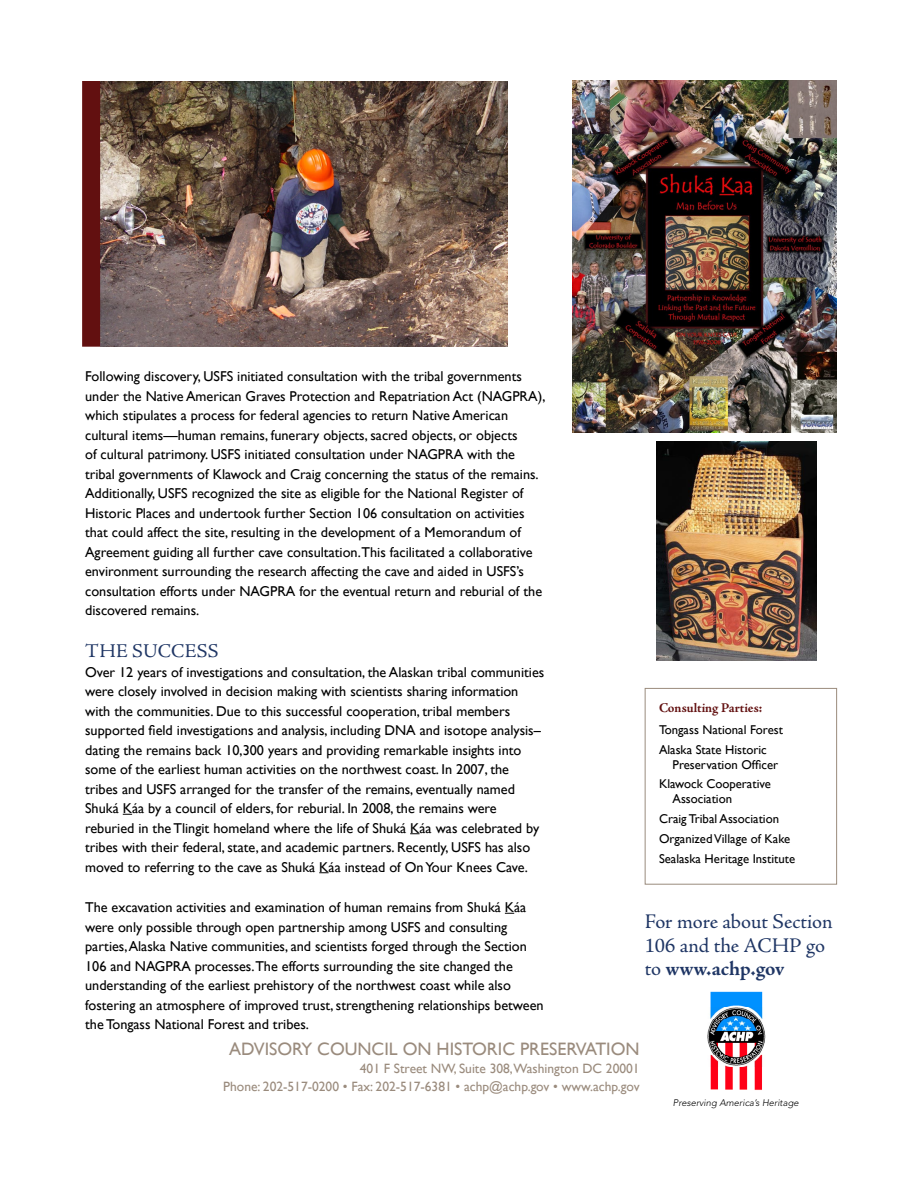
<style>
.page{position:relative;width:918px;height:1188px;background:#fff}
.page>*{position:absolute;margin:0;border:0;box-sizing:border-box;transform-origin:0 0}
.t1{font:20.85px/23.5px "Adobe Jenson Pro";letter-spacing:-.005em;color:#1e3564}
.t2{font:700 20.85px "Adobe Jenson Pro";letter-spacing:-.005em;color:#1e3564}
.t3{font:19.5px "Adobe Jenson Pro";letter-spacing:.015em;color:#1e3564}
.t4{font:18px "Gill Sans";color:#9a8b7d}
.t5{font:14.25px/19.5px "Gill Sans";color:#000}
.t6{font:13.5px/18px "Gill Sans";color:#9a8b7d;text-align:right}
.t7{font:700 13.5px "Adobe Jenson Pro";letter-spacing:-.005em;color:#621010}
.t8{font:12.75px/19.8px "Gill Sans";color:#000}
.t9{font:italic 300 9.45px "Avenir";color:#000}
.s1{font-weight:400}
</style>
<div class="page">
<img style="left:707px;top:991px;width:59px;height:99px">
<img style="left:573px;top:81px;width:264px;height:352px">
<img style="left:100px;top:81px;width:408px;height:266px">
<div style="left:82px;top:81px;width:18px;height:266px;background:#621010"></div>
<div style="left:645px;top:688px;width:192px;height:197px;border:1px solid #9a8b7d"></div>
<img style="left:656px;top:441px;width:160px;height:220px">
<p class="t5" style="left:85px;top:367px;width:462px">Following discovery, USFS initiated consultation with the tribal governments under the Native American Graves Protection and Repatriation Act (NAGPRA), which stipulates a process for federal agencies to return Native American cultural items—human remains, funerary objects, sacred objects, or objects<br>of cultural patrimony. USFS initiated consultation under NAGPRA with the tribal governments of Klawock and Craig concerning the status of the remains.<br>Additionally, USFS recognized the site as eligible for the National Register of Historic Places and undertook further Section 106 consultation on activities that could affect the site, resulting in the development of a Memorandum of Agreement guiding all further cave consultation.This facilitated a collaborative environment surrounding the research affecting the cave and aided in USFS’s consultation efforts under NAGPRA for the eventual return and reburial of the discovered remains.</p>
<h2 class="t3" style="left:85px;top:640px;width:135px">the success</h2>
<p class="t5" style="left:85px;top:662px;width:461px">Over 12 years of investigations and consultation, the Alaskan tribal communities were closely involved in decision making with scientists sharing information with the communities. Due to this successful cooperation, tribal members supported field investigations and analysis, including DNA and isotope analysis– dating the remains back 10,300 years and providing remarkable insights into some of the earliest human activities on the northwest coast. In 2007, the tribes and USFS arranged for the transfer of the remains, eventually named Shuká Káa by a council of elders, for reburial. In 2008, the remains were reburied in the Tlingit homeland where the life of Shuká Káa was celebrated by tribes with their federal, state, and academic partners. Recently, USFS has also moved to referring to the cave as Shuká Káa instead of On Your Knees Cave.</p>
<p class="t5" style="left:85px;top:898px;width:460px">The excavation activities and examination of human remains from Shuká Káa were only possible through open partnership among USFS and consulting parties, Alaska Native communities, and scientists forged through the Section 106 and NAGPRA processes.The efforts surrounding the site changed the understanding of the earliest prehistory of the northwest coast while also fostering an atmosphere of improved trust, strengthening relationships between the Tongass National Forest and tribes.</p>
<p class="t7" style="left:659px;top:700px;width:105px">Consulting Parties:</p>
<p class="t8" style="left:659px;top:720px;width:125px">Tongass National Forest<br>Alaska State Historic</p>
<p class="t8" style="left:659px;top:755px;width:121px;text-indent:14px">Preservation Officer<br>Klawock Cooperative</p>
<p class="t8" style="left:659px;top:790px;width:138px;text-indent:14px">Association<br>Craig Tribal Association<br>Organized Village of Kake<br>Sealaska Heritage Institute</p>
<h1 class="t1" style="left:645px;top:910px;width:189px">For more about Section<br>106 and the ACHP</h1>
<h1 class="t1" style="left:806px;top:934px;width:20px">go</h1>
<h1 class="t2" style="left:645px;top:957px;width:141px"><span class="s1">to</span> www.achp.gov</h1>
<p class="t4" style="left:229px;top:1038px;width:412px">ADVISORY COUNCIL ON HISTORIC PRESERVATION</p>
<p class="t6" style="left:223px;top:1059px;width:418px">401 F Street NW, Suite 308,Washington DC 20001<br>Phone: 202-517-0200 • Fax: 202-517-6381 • achp@achp.gov • www.achp.gov</p>
<p class="t9" style="left:673px;top:1098px;width:127px">Preserving America’s Heritage</p>
</div>
